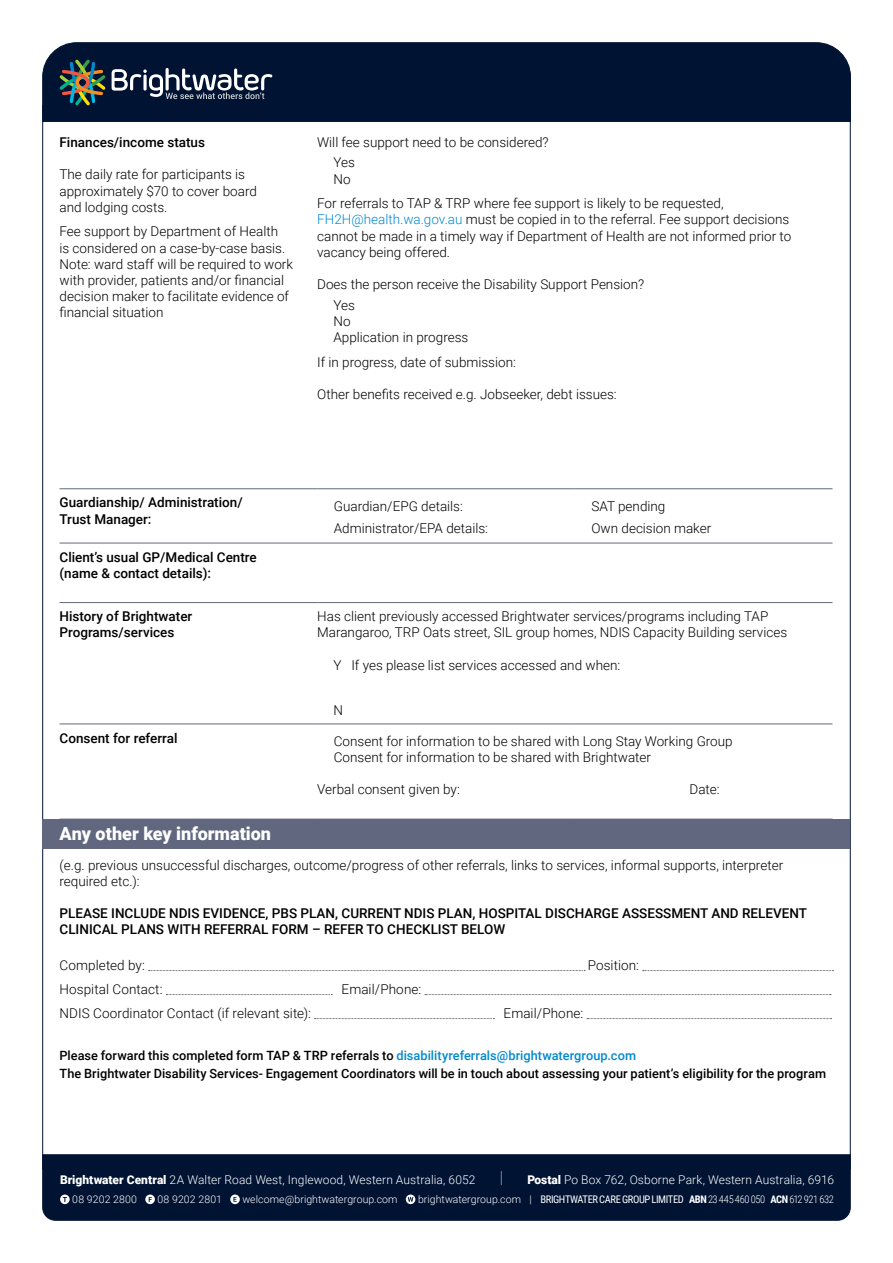
<style>
.page{position:relative;width:893px;height:1263px;background:#fff}
.page>*{position:absolute;margin:0;border:0;box-sizing:border-box;transform-origin:0 0}
.t1{font:900 18px "Roboto";color:#fff}
.t2{font:100 16.5px "Roboto";color:#fff}
.t3{font:300 13.5px/16.2px "Roboto";color:#000}
.t4{font:500 13.5px/16.2px "Roboto";color:#000}
.t5{font:500 12.75px/18.3px "Roboto";letter-spacing:.005em;color:#000}
.t6{font:300 12px "Roboto";letter-spacing:.01em;color:#fff}
.t7{font:10.5px "Roboto Condensed";letter-spacing:-.04em;color:#fff}
.t8{font:300 10.5px "Roboto";letter-spacing:.01em;color:#fff}
.s1{color:#0089cf}
.s2{font-weight:900}
.s3{font-family:"Roboto";font-weight:300}
.s4{font-weight:700}
.s5{font-weight:300}
</style>
<div class="page">
<div style="left:42px;top:42px;width:809px;height:80px;background:#001333"></div>
<svg style="left:112px;top:68px;width:160px;height:31px"></svg>
<svg style="left:60px;top:60px;width:45px;height:45px;background:#405449"></svg>
<div style="left:42px;top:1154px;width:809px;height:67px;background:#001333"></div>
<svg style="left:60px;top:1194px;width:10px;height:10px"></svg>
<svg style="left:63px;top:1197px;width:4px;height:5px"></svg>
<svg style="left:145px;top:1194px;width:10px;height:10px"></svg>
<svg style="left:230px;top:1194px;width:10px;height:10px"></svg>
<svg style="left:406px;top:1194px;width:9px;height:10px"></svg>
<hr style="left:60px;top:488px;width:257px;height:1px;background:#61677e">
<hr style="left:317px;top:488px;width:258px;height:1px;background:#61677e">
<hr style="left:575px;top:488px;width:257px;height:1px;background:#61677e">
<hr style="left:60px;top:543px;width:257px;height:1px;background:#61677e">
<hr style="left:317px;top:543px;width:258px;height:1px;background:#61677e">
<hr style="left:575px;top:543px;width:257px;height:1px;background:#61677e">
<hr style="left:60px;top:602px;width:257px;height:1px;background:#61677e">
<hr style="left:317px;top:602px;width:258px;height:1px;background:#61677e">
<hr style="left:575px;top:602px;width:257px;height:1px;background:#61677e">
<hr style="left:60px;top:724px;width:257px;height:1px;background:#61677e">
<hr style="left:317px;top:724px;width:258px;height:1px;background:#61677e">
<hr style="left:575px;top:724px;width:257px;height:1px;background:#61677e">
<div style="left:43px;top:819px;width:807px;height:30px;background:#61677e"></div>
<svg style="left:149px;top:970px;width:436px;height:1px"></svg>
<svg style="left:643px;top:970px;width:190px;height:1px"></svg>
<svg style="left:166px;top:994px;width:166px;height:1px"></svg>
<svg style="left:425px;top:994px;width:406px;height:1px"></svg>
<svg style="left:315px;top:1018px;width:179px;height:1px"></svg>
<svg style="left:587px;top:1018px;width:245px;height:1px"></svg>
<p class="t4" style="left:60px;top:133px;width:147px">Finances/income status</p>
<p class="t3" style="left:60px;top:166px;width:199px">The daily rate for participants is approximately $70 to cover board and lodging costs.</p>
<p class="t3" style="left:60px;top:223px;width:235px">Fee support by Department of Health<br>is considered on a case-by-case basis.<br>Note: ward staff will be required to work with provider, patients and/or financial decision maker to facilitate evidence of financial situation</p>
<p class="t3" style="left:333px;top:131px;width:217px;line-height:20.4px;text-indent:-16px">Will fee support need to be considered?<br>Yes</p>
<p class="t3" style="left:317px;top:166px;width:408px;line-height:24.8px;text-indent:16px">No<br>For referrals to TAP &amp; TRP where fee support is likely to be requested,</p>
<p class="t3" style="left:317px;top:211px;width:476px"><span class="s1">FH2H@health.wa.gov.au</span> must be copied in to the referral. Fee support decisions cannot be made in a timely way if Department of Health are not informed prior to vacancy being offered.</p>
<p class="t3" style="left:333px;top:274px;width:312px;line-height:20.4px;text-indent:-16px">Does the person receive the Disability Support Pension?<br>Yes</p>
<p class="t3" style="left:333px;top:313px;width:136px">No<br>Application in progress</p>
<p class="t3" style="left:317px;top:353px;width:200px">If in progress, date of submission:</p>
<p class="t3" style="left:317px;top:386px;width:301px">Other benefits received e.g. Jobseeker, debt issues:</p>
<p class="t4" style="left:60px;top:494px;width:185px">Guardianship/ Administration/<br>Trust Manager:</p>
<p class="t3" style="left:334px;top:494px;width:156px;line-height:22.5px">Guardian/EPG details:<br>Administrator/EPA details:</p>
<p class="t3" style="left:591px;top:494px;width:121px;line-height:22.5px">SAT pending<br>Own decision maker</p>
<p class="t4" style="left:60px;top:548px;width:199px">Client’s usual GP/Medical Centre (name &amp; contact details):</p>
<p class="t4" style="left:60px;top:608px;width:134px">History of Brightwater<br>Programs/services</p>
<p class="t3" style="left:317px;top:608px;width:471px">Has client previously accessed Brightwater services/programs including TAP<br>Marangaroo, TRP Oats street, SIL group homes, NDIS Capacity Building services</p>
<p class="t3" style="left:333px;top:656px;width:288px">Y If yes please list services accessed and when:</p>
<p class="t3" style="left:333px;top:702px;width:11px">N</p>
<p class="t4" style="left:60px;top:729px;width:119px">Consent for referral</p>
<p class="t3" style="left:334px;top:732px;width:400px">Consent for information to be shared with Long Stay Working Group<br>Consent for information to be shared with Brightwater</p>
<p class="t3" style="left:317px;top:781px;width:144px">Verbal consent given by:</p>
<p class="t3" style="left:689px;top:781px;width:32px">Date:</p>
<h1 class="t1" style="left:60px;top:821px;width:213px">Any other key information</h1>
<p class="t3" style="left:60px;top:856px;width:725px">(e.g. previous unsuccessful discharges, outcome/progress of other referrals, links to services, informal supports, interpreter required etc.):</p>
<p class="t4" style="left:60px;top:905px;width:749px">PLEASE INCLUDE NDIS EVIDENCE, PBS PLAN, CURRENT NDIS PLAN, HOSPITAL DISCHARGE ASSESSMENT AND RELEVENT<br>CLINICAL PLANS WITH REFERRAL FORM – REFER TO CHECKLIST BELOW</p>
<p class="t3" style="left:60px;top:956px;width:87px">Completed by:</p>
<p class="t3" style="left:588px;top:956px;width:53px">Position:</p>
<p class="t3" style="left:60px;top:980px;width:105px">Hospital Contact:</p>
<p class="t3" style="left:342px;top:980px;width:81px">Email/Phone:</p>
<p class="t3" style="left:60px;top:1004px;width:253px">NDIS Coordinator Contact (if relevant site):</p>
<p class="t3" style="left:504px;top:1004px;width:81px">Email/Phone:</p>
<p class="t5" style="left:60px;top:1045px;width:768px">Please forward this completed form TAP &amp; TRP referrals to <span class="s1">disabilityreferrals@brightwatergroup.com<br></span>The Brightwater Disability Services- Engagement Coordinators will be in touch about assessing your patient’s eligibility for the program</p>
<p class="t6" style="left:60px;top:1171px;width:417px"><span class="s2">Brightwater Central</span> 2A Walter Road West, Inglewood, Western Australia, 6052</p>
<p class="t2" style="left:500px;top:1166px;width:5px">|</p>
<p class="t6" style="left:527px;top:1171px;width:308px"><span class="s2">Postal</span> Po Box 762, Osborne Park, Western Australia, 6916</p>
<p class="t8" style="left:72px;top:1192px;width:66px">08 9202 2800</p>
<p class="t8" style="left:158px;top:1192px;width:66px">08 9202 2801</p>
<p class="t8" style="left:242px;top:1192px;width:157px">welcome@brightwatergroup.com</p>
<p class="t7" style="left:418px;top:1192px;width:417px"><span class="s3">brightwatergroup.com |</span> BRIGHTWATER CARE GROUP LIMITED <span class="s4">ABN</span> <span class="s5">23 445 460 050</span> <span class="s4">ACN</span> <span class="s5">612 921 632</span></p>
</div>
